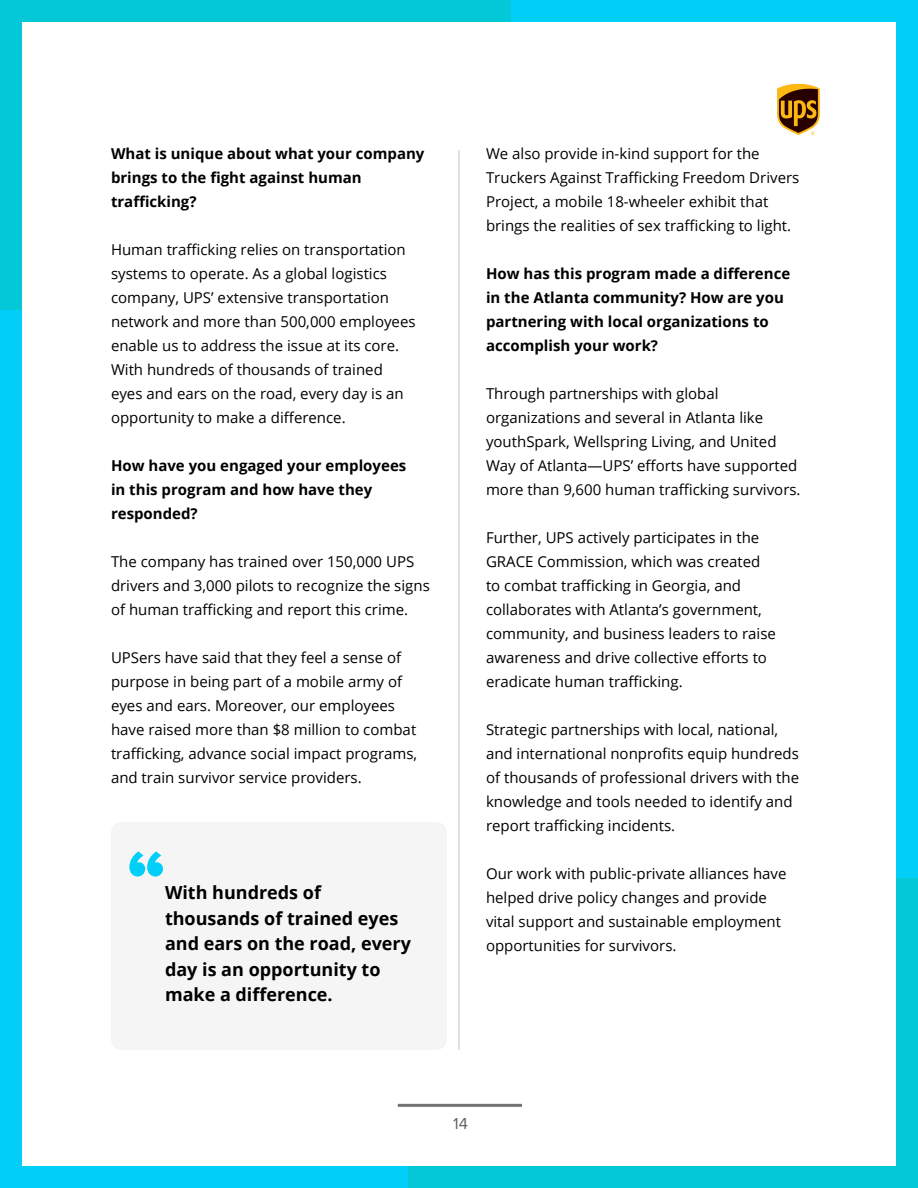
<style>
.page{position:relative;width:918px;height:1188px;background:#fff}
.page>*{position:absolute;margin:0;border:0;box-sizing:border-box;transform-origin:0 0}
.t1{font:900 72px "Proxima Nova";color:#01cff8}
.t2{font:700 18px/25.5px "Open Sans";color:#000}
.t3{font:16.5px "Proxima Nova";color:#636363}
.t4{font:15px/24px "Open Sans";color:#000}
.t5{font:700 15px/24px "Open Sans";color:#000}
</style>
<div class="page">
<hr style="left:398px;top:1104px;width:124px;height:3px;background:#737373">
<hr style="left:459px;top:150px;width:1px;height:900px;background:#c7c7c7">
<div style="left:0;top:0;width:22px;height:653px;background:#04c7d8"></div>
<div style="left:0;top:310px;width:22px;height:878px;background:#01cff8"></div>
<div style="left:896px;top:535px;width:22px;height:653px;background:#04c7d8"></div>
<div style="left:896px;top:0;width:22px;height:878px;background:#01cff8"></div>
<div style="left:265px;top:1166px;width:653px;height:22px;background:#04c7d8"></div>
<div style="left:0;top:0;width:653px;height:22px;background:#04c7d8"></div>
<div style="left:1px;top:1166px;width:407px;height:22px;background:#01cff8"></div>
<div style="left:511px;top:0;width:407px;height:22px;background:#01cff8"></div>
<img style="left:777px;top:83px;width:43px;height:52px">
<div style="left:111px;top:822px;width:336px;height:228px;background:#f5f5f5;border-radius:10px"></div>
<p class="t5" style="left:111px;top:141px;width:315px">What is unique about what your company brings to the fight against human trafficking?</p>
<p class="t4" style="left:111px;top:237px;width:306px">Human trafficking relies on transportation systems to operate. As a global logistics company, UPS’ extensive transportation network and more than 500,000 employees enable us to address the issue at its core.<br>With hundreds of thousands of trained eyes and ears on the road, every day is an opportunity to make a difference.</p>
<p class="t5" style="left:111px;top:453px;width:297px">How have you engaged your employees in this program and how have they responded?</p>
<p class="t4" style="left:111px;top:549px;width:320px">The company has trained over 150,000 UPS drivers and 3,000 pilots to recognize the signs of human trafficking and report this crime.</p>
<p class="t4" style="left:111px;top:645px;width:308px">UPSers have said that they feel a sense of purpose in being part of a mobile army of eyes and ears. Moreover, our employees have raised more than $8 million to combat trafficking, advance social impact programs, and train survivor service providers.</p>
<h1 class="t1" style="left:128px;top:823px;width:40px">“</h1>
<p class="t2" style="left:165px;top:879px;width:248px">With hundreds of thousands of trained eyes and ears on the road, every day is an opportunity to make a difference.</p>
<p class="t4" style="left:486px;top:141px;width:315px">We also provide in-kind support for the Truckers Against Trafficking Freedom Drivers Project, a mobile 18-wheeler exhibit that brings the realities of sex trafficking to light.</p>
<p class="t5" style="left:486px;top:261px;width:306px">How has this program made a difference in the Atlanta community? How are you partnering with local organizations to accomplish your work?</p>
<p class="t4" style="left:486px;top:381px;width:316px">Through partnerships with global organizations and several in Atlanta like youthSpark, Wellspring Living, and United Way of Atlanta—UPS’ efforts have supported more than 9,600 human trafficking survivors.</p>
<p class="t4" style="left:486px;top:525px;width:291px">Further, UPS actively participates in the GRACE Commission, which was created to combat trafficking in Georgia, and collaborates with Atlanta’s government, community, and business leaders to raise awareness and drive collective efforts to eradicate human trafficking.</p>
<p class="t4" style="left:486px;top:717px;width:315px">Strategic partnerships with local, national, and international nonprofits equip hundreds of thousands of professional drivers with the knowledge and tools needed to identify and report trafficking incidents.</p>
<p class="t4" style="left:486px;top:861px;width:302px">Our work with public-private alliances have helped drive policy changes and provide vital support and sustainable employment opportunities for survivors.</p>
<p class="t3" style="left:453px;top:1111px;width:16px">14</p>
</div>
